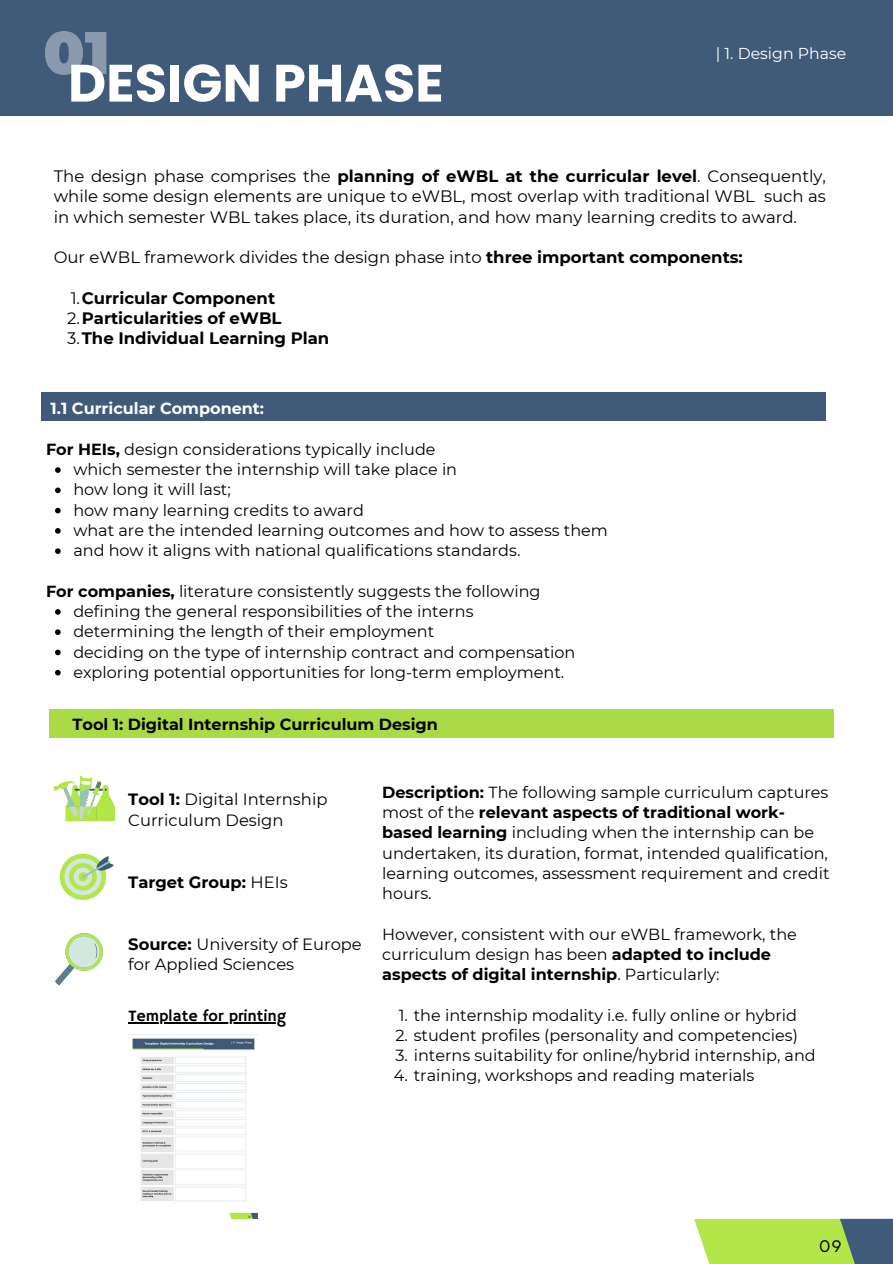
<style>
.page{position:relative;width:893px;height:1264px;background:#fff}
.page>*{position:absolute;margin:0;border:0;box-sizing:border-box;transform-origin:0 0}
.t1{font:900 60px "Montserrat";color:#fff}
.t2{font:700 52.5px "Poppins";color:#fff}
.t3{font:16.5px/20.2px "Montserrat";color:#000;text-align:justify}
.t4{font:700 16.5px "Montserrat";color:#000}
.t5{font:16.35px/20.5px "Montserrat";color:#000}
.t6{font:700 16.35px "Montserrat";color:#000}
.t7{font:16.05px/20.2px "Montserrat";color:#000}
.t8{font:700 16.05px "Montserrat";color:#000}
.t9{font:700 16.05px "Montserrat";color:#fff}
.t10{font:16.05px "Hammersmith One";color:#000}
.t11{font:15.75px "Montserrat";color:#fff}
.t12{font:300 15px "LEMONMILK";color:#000}
.s1{font-weight:700}
.s2{font-weight:400}
</style>
<div class="page">
<div style="left:694px;top:1218px;width:198px;height:45px;background:#b3e749"></div>
<svg style="left:839px;top:1218px;width:53px;height:45px;background:#557374"></svg>
<div style="left:42px;top:392px;width:783px;height:29px;background:#405b7a"></div>
<svg style="left:53px;top:775px;width:62px;height:45px"></svg>
<svg style="left:60px;top:853px;width:54px;height:46px"></svg>
<svg style="left:55px;top:933px;width:48px;height:53px"></svg>
<div style="left:49px;top:709px;width:784px;height:29px;background:#aadb46"></div>
<div style="left:0;top:0;width:892px;height:116px;background:#405a79"></div>
<img style="left:128px;top:1034px;width:130px;height:184px">
<svg style="left:55px;top:467px;width:6px;height:6px"></svg>
<svg style="left:55px;top:487px;width:6px;height:6px"></svg>
<svg style="left:55px;top:508px;width:6px;height:5px"></svg>
<svg style="left:55px;top:528px;width:6px;height:5px"></svg>
<svg style="left:55px;top:548px;width:6px;height:6px"></svg>
<svg style="left:55px;top:609px;width:6px;height:5px"></svg>
<svg style="left:55px;top:629px;width:6px;height:6px"></svg>
<svg style="left:55px;top:649px;width:6px;height:6px"></svg>
<svg style="left:55px;top:670px;width:6px;height:5px"></svg>
<hr style="left:128px;top:1022px;width:158px;height:1px;background:#000">
<h1 class="t1" style="left:43px;top:16px;width:68px">01</h1>
<p class="t2" style="left:68px;top:46px;width:377px">DESIGN PHASE</p>
<p class="t11" style="left:715px;top:44px;width:132px">| 1. Design Phase</p>
<p class="t3" style="left:54px;top:166px;width:773px">The design phase comprises the <span class="s1">planning of eWBL at the curricular level</span>. Consequently, while some design elements are unique to eWBL, most overlap with traditional WBL such as in which semester WBL takes place, its duration, and how many learning credits to award.</p>
<p class="t3" style="left:54px;top:247px;width:690px">Our eWBL framework divides the design phase into <span class="s1">three important components:</span></p>
<p class="t4" style="left:71px;top:288px;width:206px"><span class="s2">1.</span>Curricular Component</p>
<p class="t4" style="left:67px;top:308px;width:216px"><span class="s2">2.</span>Particularities of eWBL</p>
<p class="t4" style="left:67px;top:328px;width:263px"><span class="s2">3.</span>The Individual Learning Plan</p>
<h1 class="t9" style="left:51px;top:399px;width:215px">1.1 Curricular Component:</h1>
<p class="t7" style="left:46px;top:439px;width:391px"><span class="s1">For HEIs,</span> design considerations typically include</p>
<p class="t7" style="left:73px;top:459px;width:385px">which semester the internship will take place in</p>
<p class="t7" style="left:73px;top:479px;width:159px">how long it will last;</p>
<p class="t7" style="left:73px;top:500px;width:292px">how many learning credits to award</p>
<p class="t7" style="left:73px;top:520px;width:536px">what are the intended learning outcomes and how to assess them</p>
<h2 class="t7" style="left:73px;top:540px;width:448px">and how it aligns with national qualifications standards.</h2>
<p class="t7" style="left:46px;top:581px;width:496px"><span class="s1">For companies,</span> literature consistently suggests the following</p>
<p class="t7" style="left:73px;top:601px;width:402px">defining the general responsibilities of the interns</p>
<p class="t7" style="left:73px;top:621px;width:362px">determining the length of their employment</p>
<p class="t7" style="left:73px;top:641px;width:503px">deciding on the type of internship contract and compensation</p>
<p class="t7" style="left:73px;top:662px;width:492px">exploring potential opportunities for long-term employment.</p>
<p class="t8" style="left:73px;top:714px;width:367px">Tool 1: Digital Internship Curriculum Design</p>
<p class="t5" style="left:128px;top:789px;width:201px"><span class="s1">Tool 1:</span> Digital Internship<br>Curriculum Design</p>
<p class="t6" style="left:128px;top:871px;width:161px">Target Group: <span class="s2">HEIs</span></p>
<p class="t5" style="left:128px;top:933px;width:235px"><span class="s1">Source:</span> University of Europe for Applied Sciences</p>
<p class="t10" style="left:128px;top:1007px;width:159px">Template for printing</p>
<p class="t7" style="left:382px;top:781px;width:449px"><span class="s1">Description:</span> The following sample curriculum captures most of the <span class="s1">relevant aspects of traditional work&shy;based learning</span> including when the internship can be undertaken, its duration, format, intended qualification, learning outcomes, assessment requirement and credit hours.</p>
<p class="t7" style="left:382px;top:923px;width:416px">However, consistent with our eWBL framework, the curriculum design has been <span class="s1">adapted to include aspects of digital internship</span>. Particularly:</p>
<p class="t7" style="left:398px;top:1004px;width:400px">1. the internship modality i.e. fully online or hybrid</p>
<h2 class="t7" style="left:395px;top:1024px;width:404px">2. student profiles (personality and competencies)</h2>
<p class="t7" style="left:395px;top:1045px;width:422px">3. interns suitability for online/hybrid internship, and</p>
<p class="t7" style="left:394px;top:1065px;width:362px">4. training, workshops and reading materials</p>
<p class="t12" style="left:819px;top:1235px;width:23px">09</p>
</div>
